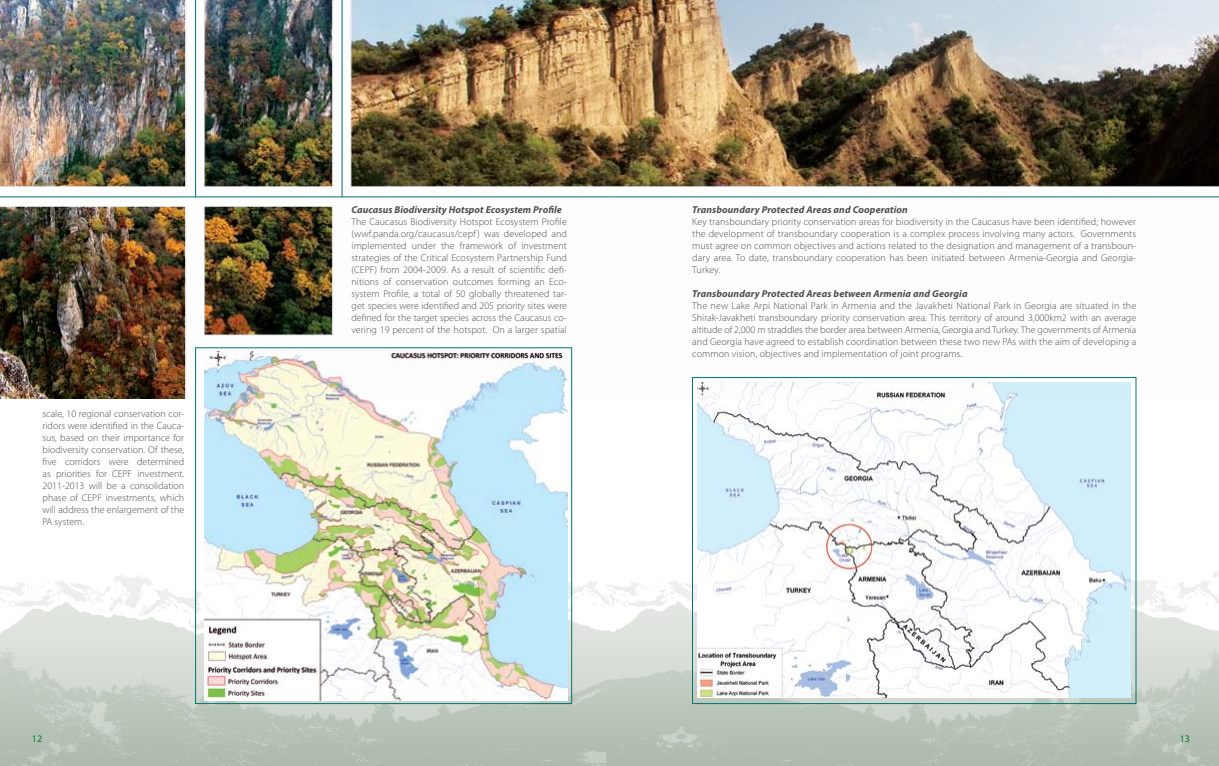
<style>
.page{position:relative;width:1219px;height:766px;background:#fff}
.page>*{position:absolute;margin:0;border:0;box-sizing:border-box;transform-origin:0 0}
.t1{font:300 10px/12px "Myriad Pro";letter-spacing:.005em;color:#4d4d4f;text-align:justify}
.t2{font:italic 700 10px "Myriad Pro";letter-spacing:.01em;color:#4d4d4f}
.t3{font:10px "Myriad Pro";color:#007931}
</style>
<div class="page">
<svg style="left:0;top:630px;width:1219px;height:135px;background:#bec9be"></svg>
<svg style="left:0;top:569px;width:1219px;height:61px"></svg>
<img style="left:204px;top:398px;width:363px;height:301px">
<img style="left:698px;top:398px;width:433px;height:298px">
<img style="left:0;top:0;width:1219px;height:398px">
<hr style="left:0;top:197px;width:610px;height:1px;background:#007476">
<hr style="left:610px;top:197px;width:609px;height:1px;background:#007476">
<hr style="left:195px;top:0;width:1px;height:197px;background:#007476">
<hr style="left:342px;top:0;width:1px;height:197px;background:#007476">
<div style="left:195px;top:347px;width:377px;height:356px;border:1px solid #007476"></div>
<div style="left:692px;top:377px;width:444px;height:326px;border:1px solid #007476"></div>
<p class="t1" style="left:43px;top:407px;width:143px">scale, 10 regional conservation cor&shy;ridors were identified in the Cauca&shy;sus, based on their importance for biodiversity conservation. Of these, five corridors were determined as priorities for CEPF investment.<br>2011-2013 will be a consolidation phase of CEPF investments, which will address the enlargement of the PA system.</p>
<p class="t2" style="left:351px;top:203px;width:212px">Caucasus Biodiversity Hotspot Ecosystem Profile</p>
<p class="t1" style="left:351px;top:216px;width:217px">The Caucasus Biodiversity Hotspot Ecosystem Profile (wwf.panda.org/caucasus/cepf ) was developed and implemented under the framework of investment strategies of the Critical Ecosystem Partnership Fund (CEPF) from 2004-2009. As a result of scientific defi&shy;nitions of conservation outcomes forming an Eco&shy;system Profile, a total of 50 globally threatened tar&shy;get species were identified and 205 priority sites were defined for the target species across the Caucasus co&shy;vering 19 percent of the hotspot. On a larger spatial</p>
<p class="t2" style="left:692px;top:203px;width:217px">Transboundary Protected Areas and Cooperation</p>
<p class="t1" style="left:692px;top:216px;width:446px">Key transboundary priority conservation areas for biodiversity in the Caucasus have been identified; however the development of transboundary cooperation is a complex process involving many actors. Governments must agree on common objectives and actions related to the designation and management of a transboun&shy;dary area. To date, transboundary cooperation has been initiated between Armenia-Georgia and Georgia-Turkey.</p>
<p class="t2" style="left:692px;top:287px;width:277px">Transboundary Protected Areas between Armenia and Georgia</p>
<p class="t1" style="left:692px;top:300px;width:445px">The new Lake Arpi National Park in Armenia and the Javakheti National Park in Georgia are situated in the Shirak-Javakheti transboundary priority conservation area. This territory of around 3,000km2 with an average altitude of 2,000 m straddles the border area between Armenia, Georgia and Turkey. The governments of Armenia and Georgia have agreed to establish coordination between these two new PAs with the aim of developing a common vision, objectives and implementation of joint programs.</p>
<p class="t3" style="left:32px;top:731px;width:12px">12</p>
<p class="t3" style="left:1180px;top:731px;width:12px">13</p>
</div>
